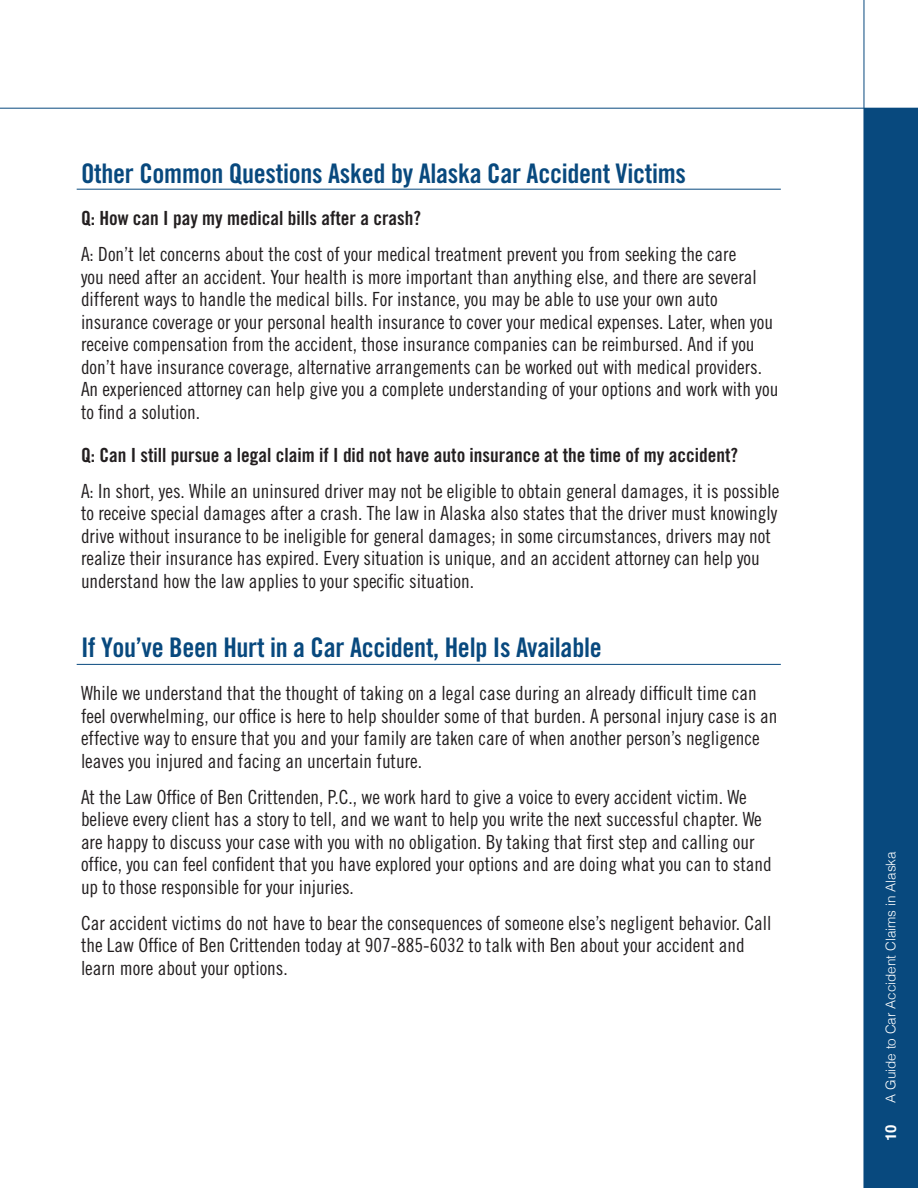
<style>
.page{position:relative;width:918px;height:1188px;background:#fff}
.page>*{position:absolute;margin:0;border:0;box-sizing:border-box;transform-origin:0 0}
.Main_Text{font:27px "Trade Gothic Bold Cond Twenty";letter-spacing:-.01em;color:#08497e}
.Main_Text-2{font:19.5px/22.5px "Trade Gothic Cond Eighteen";color:#231f20}
.Main_Text-3{font:19.5px "Trade Gothic Bold Cond Twenty";color:#231f20}
.t1{font:700 15px "Helvetica";color:#fff}
.t2{font:300 13.5px "Helvetica";color:#fff}
</style>
<div class="page">
<div style="left:864px;top:108px;width:54px;height:1080px;background:#08497e"></div>
<hr style="left:0;top:108px;width:918px;height:1px;background:#08497e">
<hr style="left:864px;top:0;width:1px;height:1188px;background:#08497e">
<hr style="left:77px;top:189px;width:704px;height:1px;background:#08497e">
<hr style="left:77px;top:664px;width:704px;height:1px;background:#08497e">
<p class="Main_Text" style="left:81px;top:157px;width:606px">Other Common Questions Asked by Alaska Car Accident Victims</p>
<p class="Main_Text-3" style="left:81px;top:207px;width:341px">Q: How can I pay my medical bills after a crash?</p>
<p class="Main_Text-2" style="left:81px;top:243px;width:699px">A: Don’t let concerns about the cost of your medical treatment prevent you from seeking the care<br>you need after an accident. Your health is more important than anything else, and there are several different ways to handle the medical bills. For instance, you may be able to use your own auto insurance coverage or your personal health insurance to cover your medical expenses. Later, when you receive compensation from the accident, those insurance companies can be reimbursed. And if you don’t have insurance coverage, alternative arrangements can be worked out with medical providers.<br>An experienced attorney can help give you a complete understanding of your options and work with you to find a solution.</p>
<p class="Main_Text-3" style="left:81px;top:443px;width:659px">Q: Can I still pursue a legal claim if I did not have auto insurance at the time of my accident?</p>
<p class="Main_Text-2" style="left:81px;top:479px;width:700px">A: In short, yes. While an uninsured driver may not be eligible to obtain general damages, it is possible to receive special damages after a crash. The law in Alaska also states that the driver must knowingly drive without insurance to be ineligible for general damages; in some circumstances, drivers may not realize their insurance has expired. Every situation is unique, and an accident attorney can help you understand how the law applies to your specific situation.</p>
<p class="Main_Text" style="left:81px;top:631px;width:522px">If You’ve Been Hurt in a Car Accident, Help Is Available</p>
<p class="Main_Text-2" style="left:81px;top:682px;width:698px">While we understand that the thought of taking on a legal case during an already difficult time can feel overwhelming, our office is here to help shoulder some of that burden. A personal injury case is an effective way to ensure that you and your family are taken care of when another person’s negligence leaves you injured and facing an uncertain future.</p>
<p class="Main_Text-2" style="left:81px;top:785px;width:692px">At the Law Office of Ben Crittenden, P.C., we work hard to give a voice to every accident victim. We believe every client has a story to tell, and we want to help you write the next successful chapter. We are happy to discuss your case with you with no obligation. By taking that first step and calling our office, you can feel confident that you have explored your options and are doing what you can to stand up to those responsible for your injuries.</p>
<p class="Main_Text-2" style="left:81px;top:911px;width:692px">Car accident victims do not have to bear the consequences of someone else’s negligent behavior. Call the Law Office of Ben Crittenden today at 907-885-6032 to talk with Ben about your accident and learn more about your options.</p>
<p class="t2" style="left:879px;top:1103px;width:253px;rotate:-90deg">A Guide to Car Accident Claims in Alaska</p>
<p class="t1" style="left:879px;top:1141px;width:18px;rotate:-90deg">10</p>
</div>
